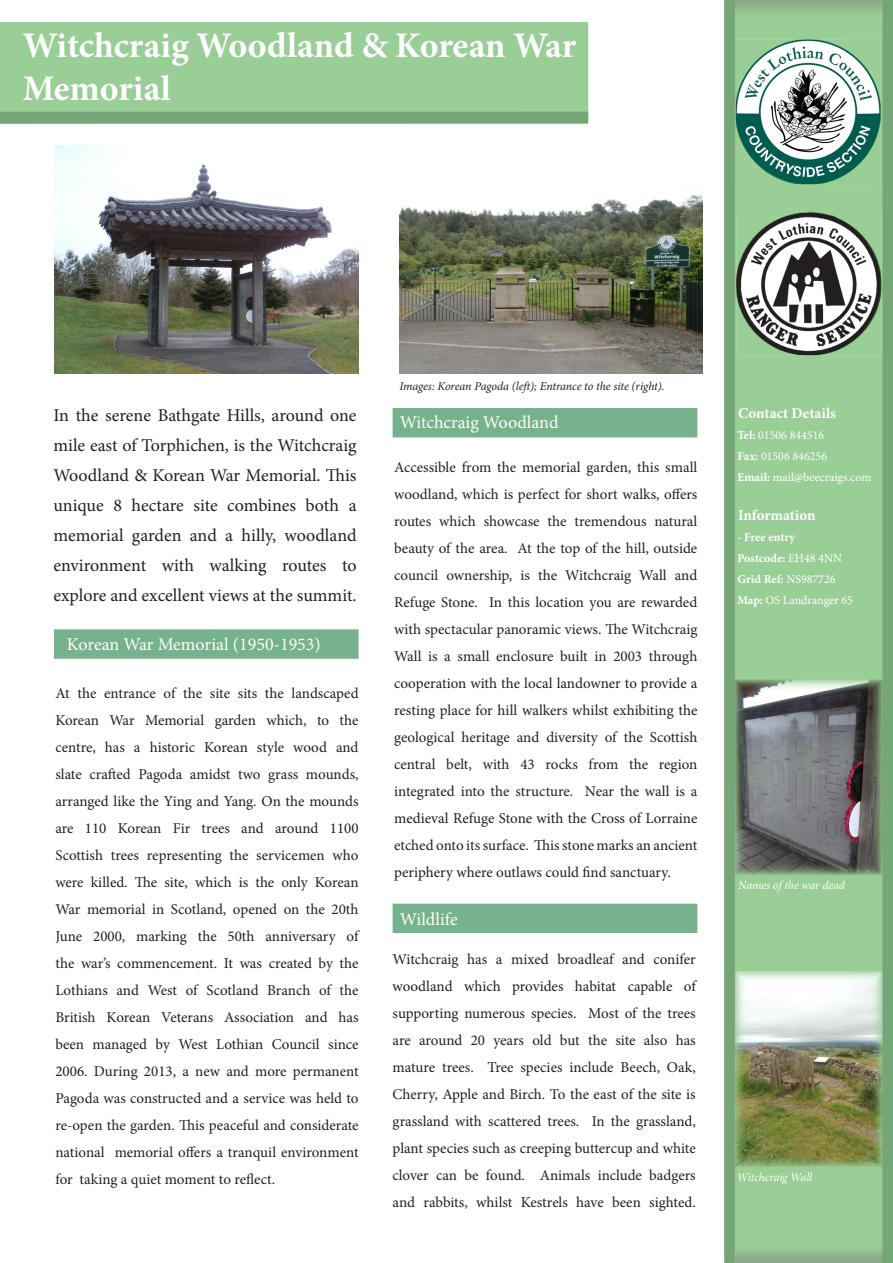
<style>
.page{position:relative;width:893px;height:1263px;background:#fff}
.page>*{position:absolute;margin:0;border:0;box-sizing:border-box;transform-origin:0 0}
.t1{font:700 36px/43.2px "Minion Pro";color:#fff}
.t2{font:18px/30px "Minion Pro";letter-spacing:-.005em;color:#231f20}
.t3{font:18px "Minion Pro";color:#fff}
.t4{font:15px/27px "Minion Pro";letter-spacing:-.005em;color:#231f20}
.t5{font:700 15px "Minion Pro";color:#fff}
.t6{font:12px "Minion Pro";color:#fff}
.t7{font:italic 12px "Minion Pro";letter-spacing:-.01em;color:#231f20}
.t8{font:700 12px "Minion Pro";letter-spacing:-.005em;color:#fff}
.t9{font:italic 12px "Minion Pro";letter-spacing:-.01em;color:#fff}
.s1{font-weight:700}
.s2{font-weight:400}
</style>
<div class="page">
<div style="left:0;top:22px;width:588px;height:96px;background:#99ce96"></div>
<div style="left:54px;top:629px;width:305px;height:30px;background:#76b28c"></div>
<div style="left:723px;top:0;width:170px;height:1263px;background:#99ce96"></div>
<img style="left:54px;top:146px;width:305px;height:227px">
<div style="left:393px;top:408px;width:304px;height:29px;background:#76b28c"></div>
<div style="left:393px;top:904px;width:304px;height:29px;background:#76b28c"></div>
<div style="left:0;top:112px;width:588px;height:12px;background:#75a677"></div>
<div style="left:724px;top:0;width:11px;height:1263px;background:#75a677"></div>
<div style="left:882px;top:0;width:11px;height:1263px;background:#75a677"></div>
<svg style="left:735px;top:39px;width:146px;height:145px"></svg>
<svg style="left:736px;top:212px;width:145px;height:143px"></svg>
<img style="left:735px;top:679px;width:147px;height:196px">
<img style="left:735px;top:971px;width:148px;height:196px">
<img style="left:400px;top:194px;width:303px;height:179px">
<p class="t1" style="left:23px;top:24px;width:555px">Witchcraig Woodland &amp; Korean War<br>Memorial</p>
<p class="t2" style="left:53px;top:400px;width:305px">In the serene Bathgate Hills, around one mile east of Torphichen, is the Witchcraig</p>
<p class="t2" style="left:53px;top:460px;width:305px;text-align:justify">Woodland &amp; Korean War Memorial. This unique 8 hectare site combines both a memorial garden and a hilly, woodland</p>
<p class="t2" style="left:53px;top:550px;width:305px">environment with walking routes to</p>
<p class="t2" style="left:53px;top:580px;width:305px">explore and excellent views at the summit.</p>
<p class="t3" style="left:67px;top:632px;width:255px">Korean War Memorial (1950-1953)</p>
<p class="t4" style="left:55px;top:680px;width:305px">At the entrance of the site sits the landscaped</p>
<p class="t4" style="left:55px;top:707px;width:305px">Korean War Memorial garden which, to the</p>
<p class="t4" style="left:55px;top:734px;width:305px">centre, has a historic Korean style wood and slate crafted Pagoda amidst two grass mounds,</p>
<p class="t4" style="left:55px;top:788px;width:305px">arranged like the Ying and Yang. On the mounds are 110 Korean Fir trees and around 1100</p>
<p class="t4" style="left:55px;top:842px;width:305px">Scottish trees representing the servicemen who were killed. The site, which is the only Korean</p>
<p class="t4" style="left:55px;top:896px;width:305px;text-align:justify">War memorial in Scotland, opened on the 20th June 2000, marking the 50th anniversary of the war’s commencement. It was created by the</p>
<p class="t4" style="left:55px;top:977px;width:305px">Lothians and West of Scotland Branch of the</p>
<p class="t4" style="left:55px;top:1004px;width:305px">British Korean Veterans Association and has</p>
<p class="t4" style="left:55px;top:1031px;width:305px">been managed by West Lothian Council since</p>
<p class="t4" style="left:55px;top:1058px;width:305px;text-align:justify">2006. During 2013, a new and more permanent Pagoda was constructed and a service was held to re-open the garden. This peaceful and considerate national memorial offers a tranquil environment for taking a quiet moment to reflect.</p>
<p class="t7" style="left:400px;top:378px;width:267px">Images: Korean Pagoda (left); Entrance to the site (right).</p>
<p class="t3" style="left:400px;top:410px;width:160px">Witchcraig Woodland</p>
<p class="t4" style="left:394px;top:454px;width:305px;text-align:justify">Accessible from the memorial garden, this small woodland, which is perfect for short walks, offers routes which showcase the tremendous natural beauty of the area. At the top of the hill, outside council ownership, is the Witchcraig Wall and</p>
<p class="t4" style="left:394px;top:589px;width:305px;text-align:justify">Refuge Stone. In this location you are rewarded with spectacular panoramic views. The Witchcraig Wall is a small enclosure built in 2003 through</p>
<p class="t4" style="left:394px;top:670px;width:305px;text-align:justify">cooperation with the local landowner to provide a resting place for hill walkers whilst exhibiting the geological heritage and diversity of the Scottish</p>
<p class="t4" style="left:394px;top:751px;width:305px">central belt, with 43 rocks from the region</p>
<p class="t4" style="left:394px;top:778px;width:305px;text-align:justify">integrated into the structure. Near the wall is a medieval Refuge Stone with the Cross of Lorraine etched onto its surface. This stone marks an ancient</p>
<p class="t4" style="left:394px;top:859px;width:278px">periphery where outlaws could find sanctuary.</p>
<p class="t3" style="left:400px;top:907px;width:60px">Wildlife</p>
<p class="t4" style="left:393px;top:946px;width:305px">Witchcraig has a mixed broadleaf and conifer</p>
<p class="t4" style="left:393px;top:973px;width:305px">woodland which provides habitat capable of</p>
<p class="t4" style="left:393px;top:1000px;width:305px">supporting numerous species. Most of the trees are around 20 years old but the site also has</p>
<p class="t4" style="left:393px;top:1054px;width:305px">mature trees. Tree species include Beech, Oak,</p>
<p class="t4" style="left:393px;top:1081px;width:305px">Cherry, Apple and Birch. To the east of the site is</p>
<p class="t4" style="left:393px;top:1108px;width:305px">grassland with scattered trees. In the grassland, plant species such as creeping buttercup and white</p>
<p class="t4" style="left:393px;top:1162px;width:305px">clover can be found. Animals include badgers and rabbits, whilst Kestrels have been sighted.</p>
<p class="t5" style="left:738px;top:403px;width:99px">Contact Details</p>
<p class="t6" style="left:737px;top:427px;width:88px"><span class="s1">Tel:</span> 01506 844516</p>
<p class="t6" style="left:737px;top:448px;width:91px"><span class="s1">Fax:</span> 01506 846256</p>
<p class="t6" style="left:737px;top:469px;width:135px"><span class="s1">Email:</span> mail@beecraigs.com</p>
<p class="t5" style="left:738px;top:505px;width:79px">Information</p>
<p class="t8" style="left:737px;top:529px;width:59px">- Free entry</p>
<p class="t8" style="left:737px;top:550px;width:106px">Postcode: <span class="s2">EH48 4NN</span></p>
<p class="t8" style="left:737px;top:571px;width:100px">Grid Ref: <span class="s2">NS987726</span></p>
<p class="t6" style="left:737px;top:592px;width:117px"><span class="s1">Map:</span> OS Landranger 65</p>
<p class="t9" style="left:738px;top:877px;width:108px">Names of the war dead</p>
<p class="t9" style="left:737px;top:1169px;width:77px">Witchcraig Wall</p>
</div>
